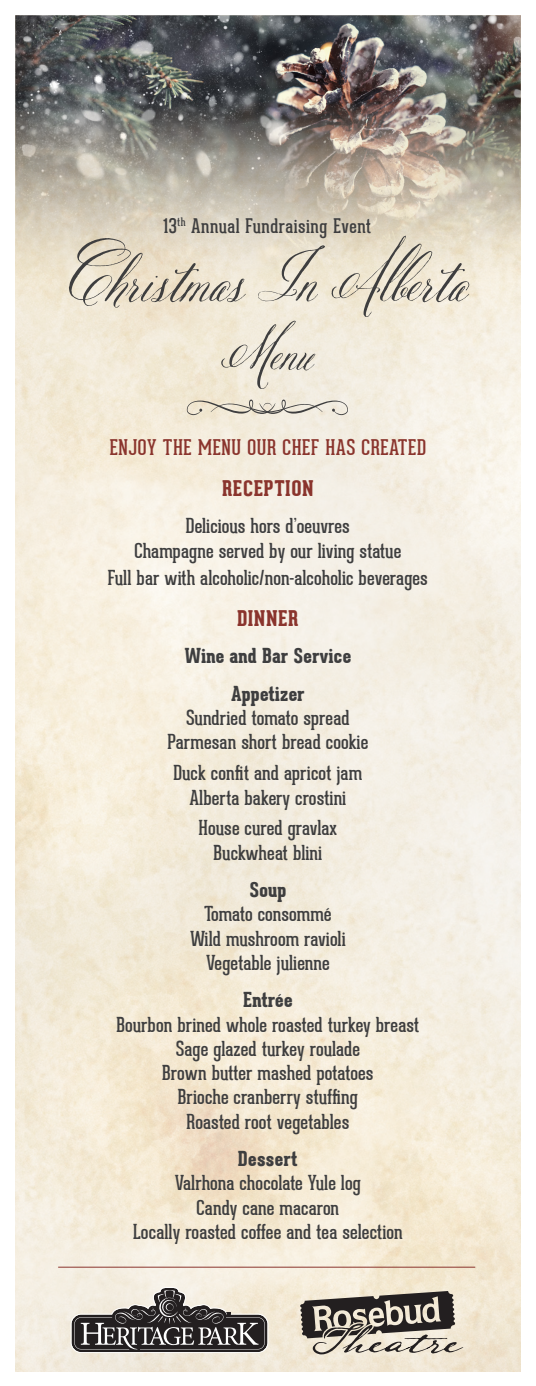
<style>
.page{position:relative;width:536px;height:1386px;background:#fff}
.page>*{position:absolute;margin:0;border:0;box-sizing:border-box;transform-origin:0 0}
.t1{font:73.33px "Belluccia";color:#3e3e3f}
.t2{font:62.82px "Belluccia";color:#3e3e3f}
.t3{font:21.18px "Geared Slab";letter-spacing:.025em;color:#8a342d}
.t4{font:800 21.18px "Geared Slab";letter-spacing:.025em;color:#8a342d}
.t5{font:20.3px/24.3px "Geared Slab";color:#3e3e3f;text-align:center}
.t6{font:800 20.3px "Geared Slab";color:#3e3e3f}
.t7{font:19.6px "Geared Slab";letter-spacing:.025em;color:#3e3e3f}
</style>
<div class="page">
<svg style="left:187px;top:400px;width:161px;height:15px;background:#d2cbbe"></svg>
<img style="left:16px;top:16px;width:504px;height:274px">
<hr style="left:58px;top:1267px;width:417px;height:1px;background:#8a342d">
<svg style="left:71px;top:1287px;width:197px;height:66px;background:#85807c"></svg>
<svg style="left:300px;top:1291px;width:163px;height:63px;background:#938c83"></svg>
<p class="t7" style="left:163px;top:214px;width:209px">13<sup>th</sup> Annual Fundraising Event</p>
<p class="t1" style="left:69px;top:232px;width:398px">Christmas In Alberta</p>
<p class="t2" style="left:221px;top:311px;width:92px">Menu</p>
<p class="t3" style="left:110px;top:435px;width:318px">ENJOY THE MENU OUR CHEF HAS CREATED</p>
<p class="t4" style="left:222px;top:476px;width:93px">RECEPTION</p>
<p class="t5" style="left:134px;top:514px;width:268px">Delicious hors d’oeuvres<br>Champagne served by our living statue</p>
<p class="t5" style="left:108px;top:566px;width:321px">Full bar with alcoholic/non-alcoholic beverages</p>
<p class="t4" style="left:237px;top:606px;width:63px">DINNER</p>
<p class="t6" style="left:184px;top:644px;width:168px">Wine and Bar Service</p>
<p class="t6" style="left:231px;top:682px;width:75px">Appetizer</p>
<p class="t5" style="left:167px;top:706px;width:202px">Sundried tomato spread<br>Parmesan short bread cookie</p>
<p class="t5" style="left:173px;top:761px;width:190px">Duck confit and apricot jam<br>Alberta bakery crostini</p>
<p class="t5" style="left:198px;top:816px;width:140px">House cured gravlax<br>Buckwheat blini</p>
<p class="t6" style="left:249px;top:878px;width:38px">Soup</p>
<p class="t5" style="left:190px;top:902px;width:157px">Tomato consommé<br>Wild mushroom ravioli<br>Vegetable julienne</p>
<p class="t6" style="left:243px;top:988px;width:51px">Entrée</p>
<p class="t5" style="left:116px;top:1012px;width:304px">Bourbon brined whole roasted turkey breast<br>Sage glazed turkey roulade<br>Brown butter mashed potatoes<br>Brioche cranberry stuffing<br>Roasted root vegetables</p>
<p class="t6" style="left:238px;top:1147px;width:61px">Dessert</p>
<p class="t5" style="left:133px;top:1171px;width:271px">Valrhona chocolate Yule log<br>Candy cane macaron<br>Locally roasted coffee and tea selection</p>
</div>
